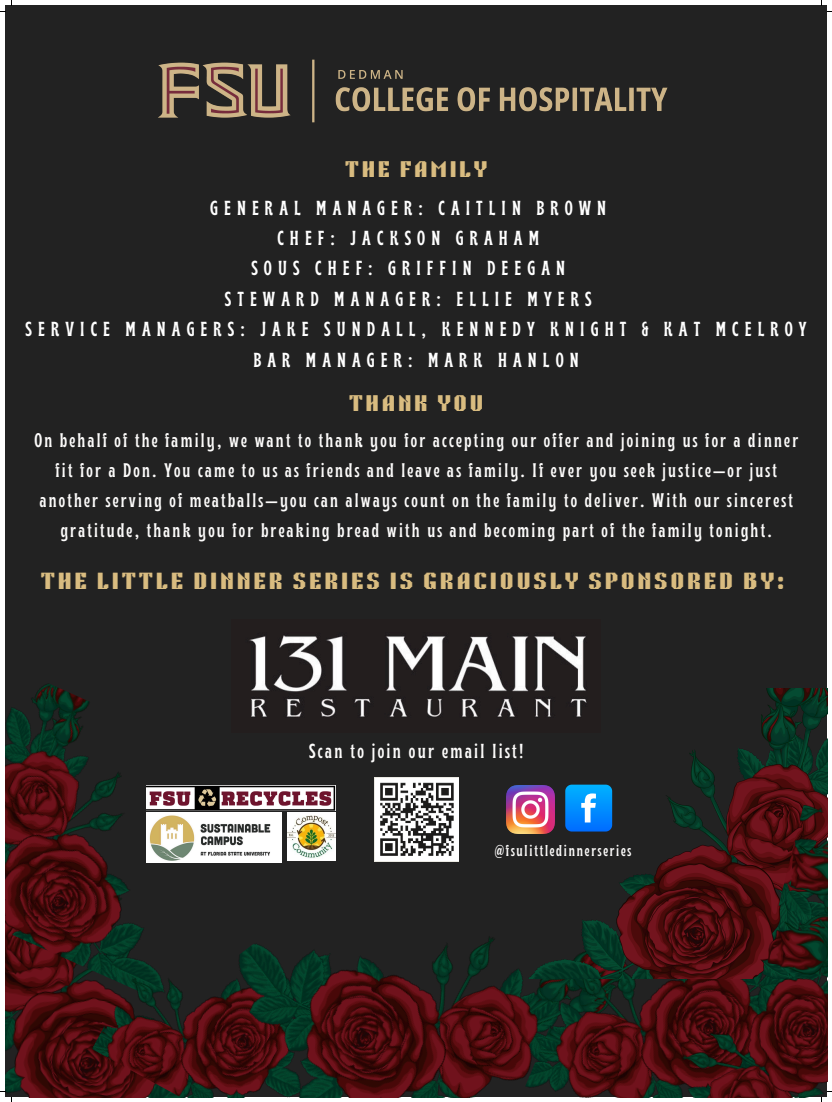
<style>
.page{position:relative;width:832px;height:1102px;background:#fff}
.page>*{position:absolute;margin:0;border:0;box-sizing:border-box;transform-origin:0 0}
.t1{font:700 condensed 20.25px "Brice";letter-spacing:.3em;color:#fff}
.t2{font:700 condensed 20.25px "Brice";letter-spacing:.115em;color:#fdfcfb}
.t3{font:700 condensed 19.62px/30px "Brice";letter-spacing:.115em;color:#fdfcfb;text-align:center}
.t4{font:17.44px "NT Brick Sans";letter-spacing:.16em;color:#d9bc80}
.t5{font:16.88px "NT Brick Sans";letter-spacing:.16em;color:#d9bc80}
.t6{font:700 condensed 15.69px "Brice";letter-spacing:.115em;color:#fdfcfb}
</style>
<div class="page">
<div style="left:5px;top:5px;width:821px;height:1091px;background:#222"></div>
<img style="left:158px;top:59px;width:510px;height:64px">
<img style="left:5px;top:1001px;width:87px;height:95px">
<img style="left:5px;top:683px;width:197px;height:318px">
<img style="left:92px;top:874px;width:110px;height:222px">
<img style="left:202px;top:777px;width:323px;height:319px">
<img style="left:525px;top:977px;width:130px;height:119px">
<img style="left:525px;top:688px;width:301px;height:289px">
<img style="left:655px;top:909px;width:171px;height:187px">
<img style="left:777px;top:789px;width:49px;height:101px">
<img style="left:784px;top:815px;width:42px;height:75px">
<img style="left:761px;top:890px;width:65px;height:175px">
<img style="left:249px;top:635px;width:351px;height:97px">
<svg style="left:565px;top:784px;width:47px;height:47px"></svg>
<img style="left:506px;top:785px;width:48px;height:48px">
<img style="left:146px;top:785px;width:189px;height:25px">
<img style="left:287px;top:812px;width:48px;height:48px">
<img style="left:146px;top:812px;width:136px;height:50px">
<img style="left:374px;top:777px;width:84px;height:84px">
<svg style="left:821px;top:1091px;width:10px;height:10px"></svg>
<h3 class="t5" style="left:345px;top:156px;width:143px">THE FAMILY</h3>
<p class="t1" style="left:210px;top:199px;width:397px">GENERAL MANAGER: CAITLIN BROWN</p>
<p class="t1" style="left:277px;top:230px;width:263px">CHEF: JACKSON GRAHAM</p>
<p class="t1" style="left:251px;top:260px;width:315px">SOUS CHEF: GRIFFIN DEEGAN</p>
<p class="t1" style="left:225px;top:290px;width:368px">STEWARD MANAGER: ELLIE MYERS</p>
<p class="t1" style="left:26px;top:321px;width:782px">SERVICE MANAGERS: JAKE SUNDALL, KENNEDY KNIGHT &amp; KAT MCELROY</p>
<p class="t1" style="left:253px;top:351px;width:326px">BAR MANAGER: MARK HANLON</p>
<h3 class="t5" style="left:349px;top:390px;width:136px">THANK YOU</h3>
<h1 class="t3" style="left:34px;top:427px;width:765px">On behalf of the family, we want to thank you for accepting our offer and joining us for a dinner fit for a Don. You came to us as friends and leave as family. If ever you seek justice—or just another serving of meatballs—you can always count on the family to deliver. With our sincerest gratitude, thank you for breaking bread with us and becoming part of the family tonight.</h1>
<h2 class="t4" style="left:41px;top:568px;width:744px">THE LITTLE DINNER SERIES IS GRACIOUSLY SPONSORED BY:</h2>
<p class="t2" style="left:309px;top:742px;width:216px">Scan to join our email list!</p>
<h3 class="t6" style="left:494px;top:844px;width:138px">@fsulittledinnerseries</h3>
</div>
